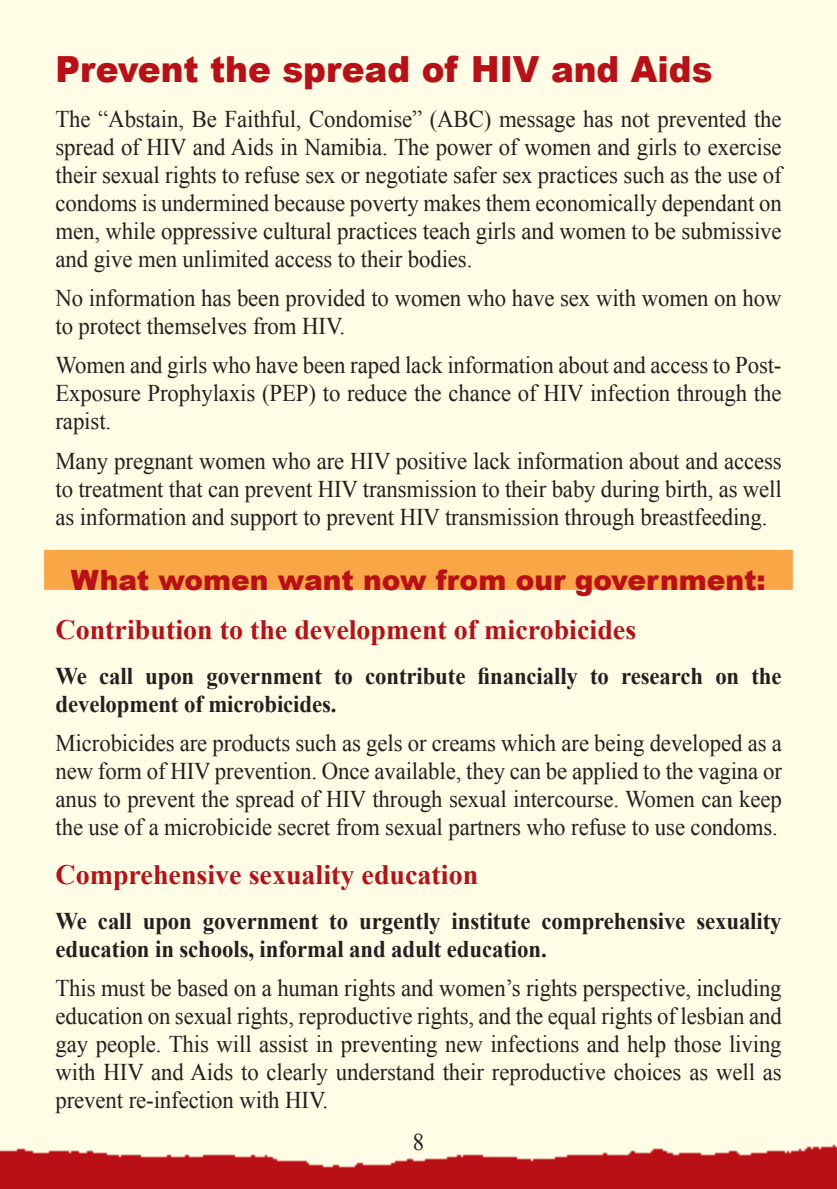
<style>
.page{position:relative;width:837px;height:1189px;background:#fffde5}
.page>*{position:absolute;margin:0;border:0;box-sizing:border-box;transform-origin:0 0}
.t1{font:900 36px "Arial";color:#b90f17;scale:.95 1}
.t2{font:700 28px "Times New Roman";color:#b90f17}
.t3{font:900 28px "Arial";color:#b90f17}
.t4{font:24px/28px "Times New Roman";letter-spacing:-.005em;color:#231f20;text-align:justify;scale:.95 1}
.t5{font:700 24px/28px "Times New Roman";letter-spacing:-.005em;color:#231f20;scale:.95 1}
</style>
<div class="page">
<img style="left:0;top:1144px;width:837px;height:45px">
<div style="left:44px;top:550px;width:748px;height:40px;background:#f9a647"></div>
<h1 class="t1" style="left:55px;top:42px;width:693px">Prevent the spread of HIV and Aids</h1>
<p class="t4" style="left:55px;top:104px;width:766px">The “Abstain, Be Faithful, Condomise” (ABC) message has not prevented the spread of HIV and Aids in Namibia. The power of women and girls to exercise their sexual rights to refuse sex or negotiate safer sex practices such as the use of condoms is undermined because poverty makes them economically dependant on men, while oppressive cultural practices teach girls and women to be submissive and give men unlimited access to their bodies.</p>
<p class="t4" style="left:55px;top:284px;width:766px">No information has been provided to women who have sex with women on how to protect themselves from HIV.</p>
<p class="t4" style="left:55px;top:351px;width:765px">Women and girls who have been raped lack information about and access to Post-Exposure Prophylaxis (PEP) to reduce the chance of HIV infection through the rapist.</p>
<p class="t4" style="left:55px;top:446px;width:766px">Many pregnant women who are HIV positive lack information about and access to treatment that can prevent HIV transmission to their baby during birth, as well as information and support to prevent HIV transmission through breastfeeding.</p>
<p class="t3" style="left:71px;top:559px;width:696px">What women want now from our government:</p>
<p class="t2" style="left:55px;top:613px;width:582px">Contribution to the development of microbicides</p>
<p class="t5" style="left:55px;top:661px;width:765px">We call upon government to contribute financially to research on the development of microbicides.</p>
<p class="t4" style="left:55px;top:729px;width:766px">Microbicides are products such as gels or creams which are being developed as a new form of HIV prevention. Once available, they can be applied to the vagina or anus to prevent the spread of HIV through sexual intercourse. Women can keep the use of a microbicide secret from sexual partners who refuse to use condoms.</p>
<p class="t2" style="left:55px;top:859px;width:424px">Comprehensive sexuality education</p>
<p class="t5" style="left:55px;top:907px;width:766px">We call upon government to urgently institute comprehensive sexuality education in schools, informal and adult education.</p>
<p class="t4" style="left:55px;top:974px;width:766px">This must be based on a human rights and women’s rights perspective, including education on sexual rights, reproductive rights, and the equal rights of lesbian and gay people. This will assist in preventing new infections and help those living with HIV and Aids to clearly understand their reproductive choices as well as prevent re-infection with HIV.</p>
<p class="t4" style="left:413px;top:1128px;width:13px">8</p>
</div>
